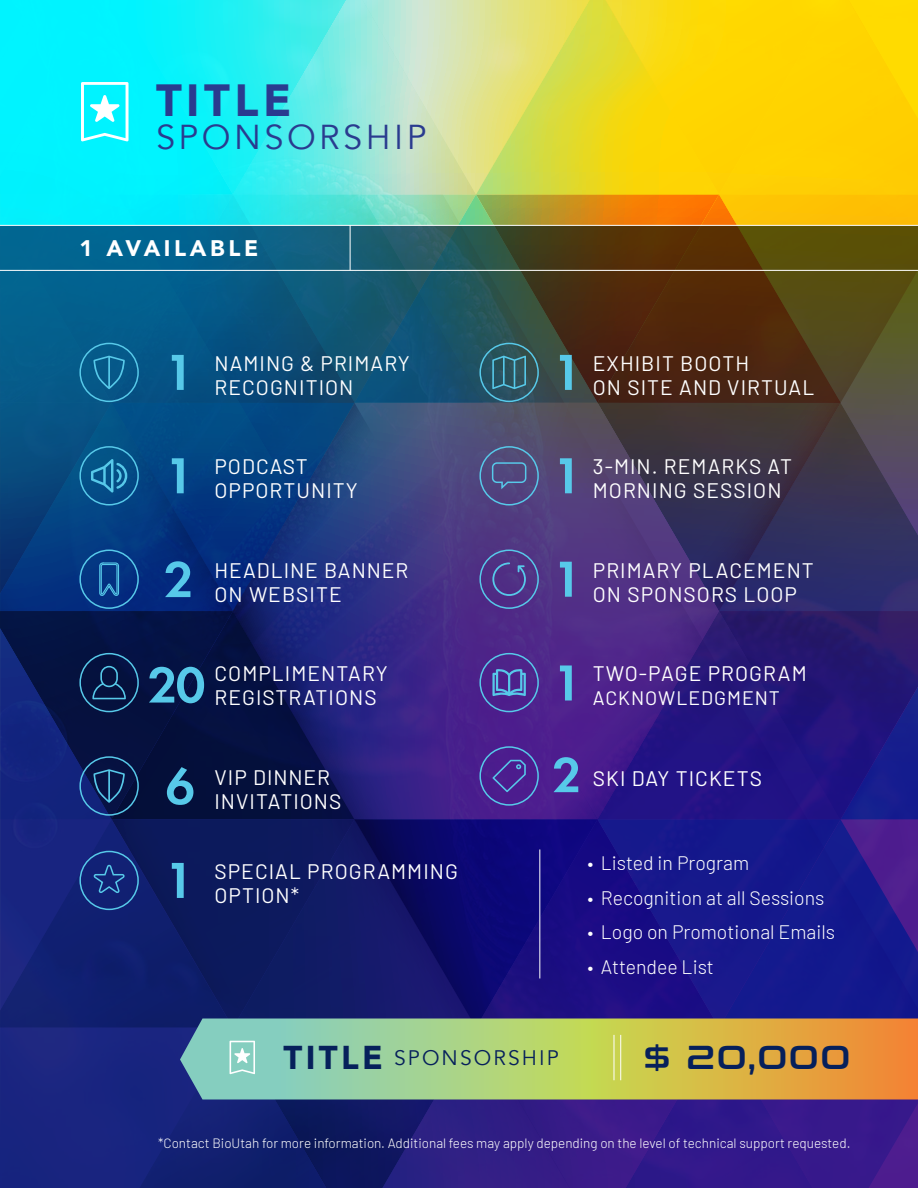
<style>
.page{position:relative;width:918px;height:1188px;background:#fff}
.page>*{position:absolute;margin:0;border:0;box-sizing:border-box;transform-origin:0 0}
.t1{font:600 52.5px "Futura PT";color:#57c9e9}
.t2{font:900 45px "Avenir";letter-spacing:.1em;color:#2a3b8f}
.t3{font:34.5px "Avenir";letter-spacing:.1em;color:#2a3b8f}
.t4{font:33px "Conthrax Sb";color:#06205b}
.t5{font:900 22.5px "Avenir";letter-spacing:.16em;color:#fff}
.t6{font:21px/24px "Barlow";letter-spacing:.05em;color:#fff}
.t7{font:21px "Avenir";letter-spacing:.1em;color:#06205b}
.t8{font:300 19.5px "Barlow";color:#fff}
.t9{font:19.5px "Barlow";letter-spacing:.05em;color:#fff}
.t10{font:300 13.5px "Barlow";color:#fff}
.s1{font-weight:900;font-size:33px}
</style>
<div class="page">
<div style="left:0;top:0;width:139px;height:225px;background:#00f3ff"></div>
<svg style="left:0;top:226px;width:139px;height:962px;background:#132978"></svg>
<hr style="left:0;top:270px;width:918px;height:1px;background:#fff">
<div style="left:79px;top:550px;width:60px;height:59px;border:2px solid #57c9e9;border-radius:50%"></div>
<svg style="left:0;top:212px;width:127px;height:385px;background:#075a8d"></svg>
<svg style="left:81px;top:82px;width:48px;height:59px"></svg>
<svg style="left:0;top:628px;width:126px;height:382px;background:#11226e"></svg>
<img style="left:139px;top:0;width:779px;height:1188px">
<h2 class="t2" style="left:156px;top:61px;width:137px">TITLE</h2>
<h3 class="t3" style="left:156px;top:116px;width:272px">SPONSORSHIP</h3>
<p class="t5" style="left:79px;top:229px;width:180px">1 AVAILABLE</p>
<p class="t6" style="left:214px;top:350px;width:197px">NAMING &amp; PRIMARY<br>RECOGNITION</p>
<p class="t6" style="left:593px;top:350px;width:223px">EXHIBIT BOOTH<br>ON SITE AND VIRTUAL</p>
<p class="t6" style="left:214px;top:453px;width:145px">PODCAST<br>OPPORTUNITY</p>
<p class="t6" style="left:593px;top:453px;width:201px">3-MIN. REMARKS AT<br>MORNING SESSION</p>
<p class="t6" style="left:214px;top:557px;width:195px">HEADLINE BANNER<br>ON WEBSITE</p>
<p class="t6" style="left:593px;top:557px;width:223px">PRIMARY PLACEMENT<br>ON SPONSORS LOOP</p>
<h1 class="t1" style="left:148px;top:652px;width:59px">20</h1>
<p class="t6" style="left:214px;top:660px;width:175px">COMPLIMENTARY<br>REGISTRATIONS</p>
<p class="t6" style="left:593px;top:660px;width:215px">TWO-PAGE PROGRAM</p>
<p class="t9" style="left:593px;top:684px;width:189px">ACKNOWLEDGMENT</p>
<p class="t6" style="left:214px;top:763px;width:129px">VIP DINNER<br>INVITATIONS</p>
<p class="t6" style="left:593px;top:765px;width:171px">SKI DAY TICKETS</p>
<p class="t6" style="left:214px;top:858px;width:245px">SPECIAL PROGRAMMING<br>OPTION*</p>
<p class="t8" style="left:587px;top:849px;width:163px">• Listed in Program</p>
<p class="t8" style="left:587px;top:884px;width:239px">• Recognition at all Sessions</p>
<p class="t8" style="left:587px;top:918px;width:249px">• Logo on Promotional Emails</p>
<p class="t8" style="left:587px;top:953px;width:128px">• Attendee List</p>
<p class="t7" style="left:284px;top:1045px;width:277px"><span class="s1">TITLE</span> SPONSORSHIP</p>
<h3 class="t4" style="left:644px;top:1033px;width:208px">$ 20,000</h3>
<p class="t10" style="left:158px;top:1133px;width:694px">*Contact BioUtah for more information. Additional fees may apply depending on the level of technical support requested.</p>
</div>
